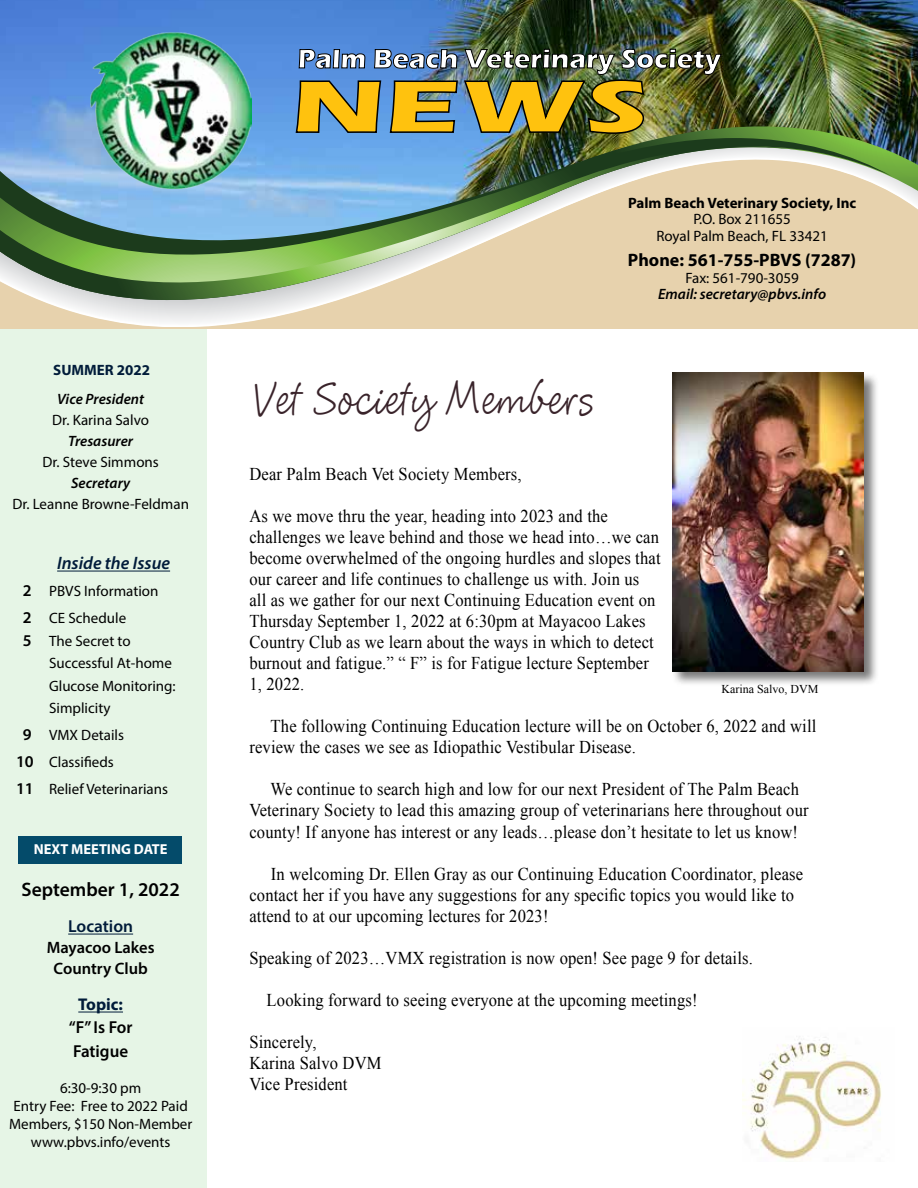
<style>
.page{position:relative;width:918px;height:1188px;background:#fff}
.page>*{position:absolute;margin:0;border:0;box-sizing:border-box;transform-origin:0 0}
.t1{font:700 76.5px "Eras ITC";color:#ffc20e;scale:1.5 1}
.t2{font:45px "Cluff Hmk";color:#39232a;scale:.9 1}
.t3{font:700 27.6px "Eras ITC";color:#fff}
.t4{font:600 19.5px "Myriad Pro";color:#000}
.t5{font:18px/21px "Times New Roman";letter-spacing:.01em;color:#000;scale:.92 1}
.t6{font:700 18px "Myriad Pro";color:#000}
.t7{font:italic 600 18px "Myriad Pro";color:#011c3a}
.t8{font:600 17.4px/23.1px "Myriad Pro";color:#000}
.t9{font:600 17.4px "Myriad Pro";color:#011c3a}
.t10{font:700 17.1px "Myriad Pro";color:#011c3a}
.t11{font:600 16.5px/21px "Myriad Pro";color:#000;text-align:center}
.t12{font:15px/18px "Myriad Pro";color:#000}
.t13{font:italic 600 15px "Myriad Pro";color:#000}
.t14{font:700 15px "Myriad Pro";color:#000}
.t15{font:700 15px "Myriad Pro";color:#011c3a}
.t16{font:700 14.4px "Myriad Pro";color:#fff}
.t17{font:12px "Times New Roman";color:#000}
.s1{font-weight:600;font-size:16.5px}
</style>
<div class="page">
<div style="left:0;top:277px;width:207px;height:911px;background:#e6f5e6"></div>
<img style="left:0;top:0;width:918px;height:95px">
<img style="left:0;top:117px;width:918px;height:212px">
<svg style="left:0;top:125px;width:892px;height:204px;background:#b3b99d"></svg>
<svg style="left:0;top:142px;width:797px;height:187px;background:#acb9a5"></svg>
<img style="left:90px;top:33px;width:162px;height:155px">
<img style="left:295px;top:37px;width:427px;height:98px">
<img style="left:742px;top:1037px;width:140px;height:124px">
<div style="left:18px;top:836px;width:163px;height:28px;background:#044b6a"></div>
<hr style="left:68px;top:934px;width:65px;height:1px;background:#011c3a">
<hr style="left:78px;top:1012px;width:45px;height:1px;background:#011c3a">
<hr style="left:57px;top:571px;width:113px;height:1px;background:#011c3a">
<div style="left:672px;top:372px;width:207px;height:315px;background:#000;opacity:.53"></div>
<img style="left:673px;top:373px;width:191px;height:298px">
<p class="t15" style="left:53px;top:360px;width:98px">SUMMER 2022</p>
<p class="t13" style="left:57px;top:389px;width:88px">Vice President</p>
<p class="t12" style="left:52px;top:411px;width:98px">Dr. Karina Salvo</p>
<p class="t13" style="left:68px;top:431px;width:66px">Tresasurer</p>
<p class="t12" style="left:43px;top:453px;width:118px">Dr. Steve Simmons</p>
<p class="t13" style="left:71px;top:473px;width:61px">Secretary</p>
<p class="t12" style="left:12px;top:495px;width:178px">Dr. Leanne Browne-Feldman</p>
<p class="t7" style="left:57px;top:552px;width:114px">Inside the Issue</p>
<p class="t12" style="left:23px;top:577px;width:137px;line-height:27px"><span class="s1">2</span> PBVS Information<br><span class="s1">2</span> CE Schedule</p>
<p class="t12" style="left:49px;top:629px;width:128px;line-height:22.5px;text-indent:-26px"><span class="s1">5</span> The Secret to<br>Successful At-home<br>Glucose Monitoring:<br>Simplicity</p>
<p class="t12" style="left:16px;top:721px;width:154px;line-height:27px;text-indent:7px"><span class="s1">9</span> VMX Details<br><span class="s1">10</span> Classifieds<br><span class="s1">11</span> Relief Veterinarians</p>
<p class="t16" style="left:34px;top:840px;width:135px">NEXT MEETING DATE</p>
<p class="t4" style="left:21px;top:877px;width:160px">September 1, 2022</p>
<p class="t9" style="left:68px;top:915px;width:66px">Location</p>
<p class="t11" style="left:47px;top:937px;width:109px">Mayacoo Lakes<br>Country Club</p>
<p class="t10" style="left:78px;top:993px;width:46px">Topic:</p>
<p class="t8" style="left:69px;top:1016px;width:65px">“F” Is For<br>Fatigue</p>
<p class="t12" style="left:9px;top:1078px;width:185px;text-align:center">6:30-9:30 pm<br>Entry Fee: Free to 2022 Paid<br>Members, $150 Non-Member www.pbvs.info/events</p>
<h3 class="t3" style="left:298px;top:43px;width:425px">Palm Beach Veterinary Society</h3>
<h1 class="t1" style="left:291px;top:63px;width:240px">NEWS</h1>
<h2 class="t2" style="left:249px;top:373px;width:383px">Vet Society Members</h2>
<p class="t14" style="left:628px;top:193px;width:230px">Palm Beach Veterinary Society, Inc</p>
<p class="t12" style="left:656px;top:211px;width:173px;line-height:16.5px;text-align:center">P.O. Box 211655<br>Royal Palm Beach, FL 33421</p>
<p class="t6" style="left:628px;top:249px;width:230px">Phone: 561-755-PBVS (7287)</p>
<p class="t12" style="left:686px;top:269px;width:115px">Fax: 561-790-3059</p>
<p class="t13" style="left:658px;top:285px;width:170px">Email: secretary@pbvs.info</p>
<p class="t5" style="left:249px;top:464px;width:297px">Dear Palm Beach Vet Society Members,</p>
<p class="t5" style="left:249px;top:506px;width:449px">As we move thru the year, heading into 2023 and the challenges we leave behind and those we head into…we can become overwhelmed of the ongoing hurdles and slopes that our career and life continues to challenge us with. Join us all as we gather for our next Continuing Education event on Thursday September 1, 2022 at 6:30pm at Mayacoo Lakes Country Club as we learn about the ways in which to detect burnout and fatigue.” “ F” is for Fatigue lecture September 1, 2022.</p>
<p class="t5" style="left:249px;top:716px;width:618px;text-indent:21px">The following Continuing Education lecture will be on October 6, 2022 and will review the cases we see as Idiopathic Vestibular Disease.</p>
<p class="t5" style="left:249px;top:779px;width:609px;text-indent:21px">We continue to search high and low for our next President of The Palm Beach<br>Veterinary Society to lead this amazing group of veterinarians here throughout our county! If anyone has interest or any leads…please don’t hesitate to let us know!</p>
<p class="t5" style="left:249px;top:863px;width:603px;text-indent:22px">In welcoming Dr. Ellen Gray as our Continuing Education Coordinator, please contact her if you have any suggestions for any specific topics you would like to attend to at our upcoming lectures for 2023!</p>
<p class="t5" style="left:249px;top:947px;width:549px">Speaking of 2023…VMX registration is now open! See page 9 for details.</p>
<p class="t5" style="left:267px;top:989px;width:470px">Looking forward to seeing everyone at the upcoming meetings!</p>
<p class="t5" style="left:249px;top:1031px;width:145px">Sincerely,<br>Karina Salvo DVM<br>Vice President</p>
<p class="t17" style="left:722px;top:681px;width:98px">Karina Salvo, DVM</p>
</div>
